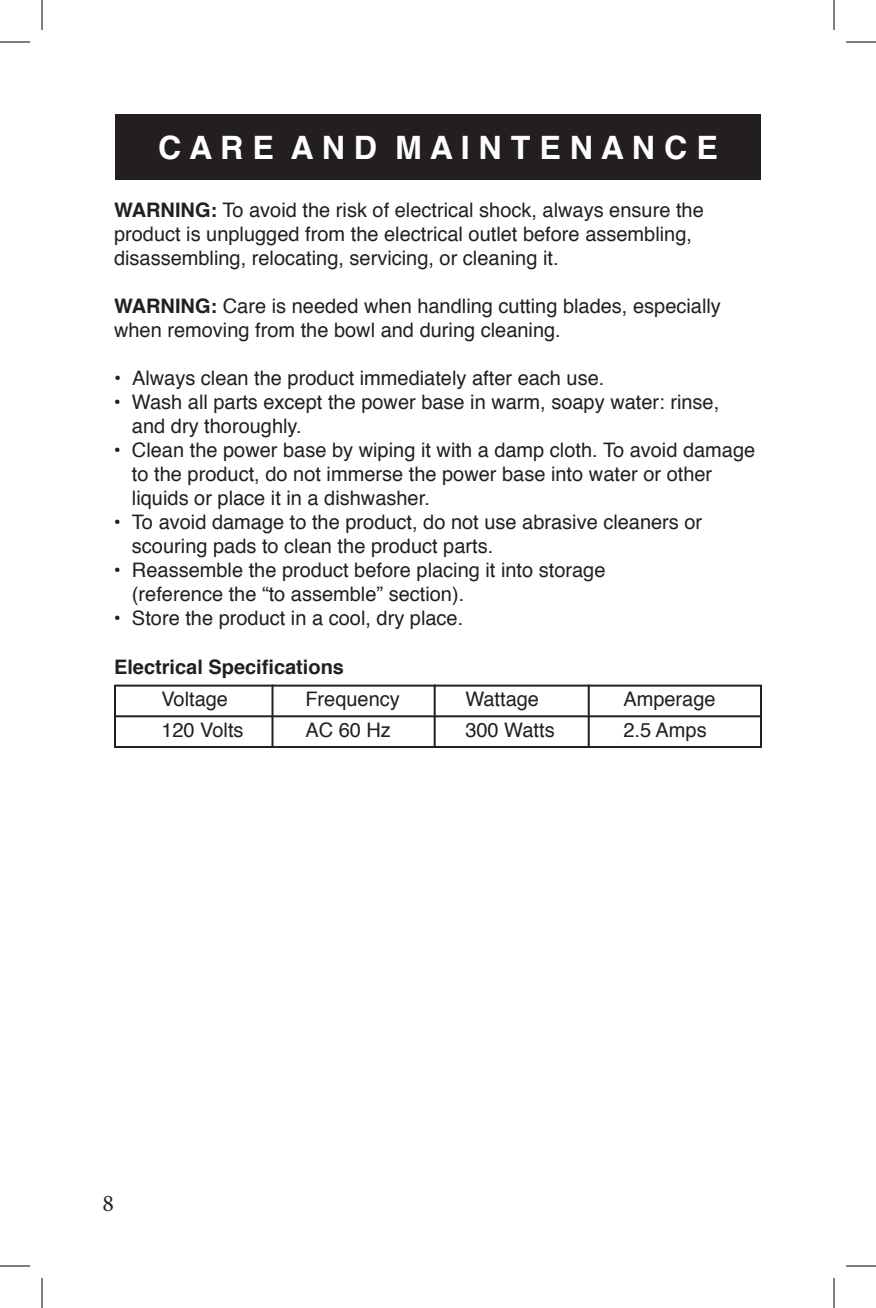
<style>
.page{position:relative;width:876px;height:1308px;background:#fff}
.page>*{position:absolute;margin:0;border:0;box-sizing:border-box;transform-origin:0 0}
.t1{font:700 32.2px "Helvetica";color:#fff}
.t2{font:24px "Minion Pro";color:#231f20}
.t3{font:20px/24px "Helvetica";color:#231f20}
.t4{font:700 20px "Helvetica";color:#231f20}
.s1{font-weight:700}
</style>
<div class="page">
<div style="left:114px;top:685px;width:648px;height:63px;border:2px solid #231f20"></div>
<hr style="left:115px;top:715px;width:646px;height:2px;background:#231f20">
<hr style="left:272px;top:685px;width:2px;height:62px;background:#231f20">
<hr style="left:434px;top:685px;width:2px;height:62px;background:#231f20">
<hr style="left:588px;top:685px;width:2px;height:62px;background:#231f20">
<div style="left:115px;top:114px;width:646px;height:66px;background:#231f20"></div>
<hr style="left:0;top:42px;width:30px;height:1px;background:#000">
<hr style="left:846px;top:42px;width:30px;height:1px;background:#000">
<hr style="left:0;top:1266px;width:30px;height:1px;background:#000">
<hr style="left:846px;top:1266px;width:30px;height:1px;background:#000">
<hr style="left:42px;top:0;width:1px;height:30px;background:#000">
<hr style="left:42px;top:1278px;width:1px;height:30px;background:#000">
<hr style="left:834px;top:0;width:1px;height:30px;background:#000">
<hr style="left:834px;top:1278px;width:1px;height:30px;background:#000">
<h1 class="t1" style="left:158px;top:121px;width:561px">C A R E A N D M A I N T E N A N C E</h1>
<p class="t3" style="left:114px;top:199px;width:591px"><span class="s1">WARNING:</span> To avoid the risk of electrical shock, always ensure the product is unplugged from the electrical outlet before assembling, disassembling, relocating, servicing, or cleaning it.</p>
<p class="t3" style="left:114px;top:295px;width:608px"><span class="s1">WARNING:</span> Care is needed when handling cutting blades, especially when removing from the bowl and during cleaning.</p>
<p class="t3" style="left:114px;top:367px;width:492px">• Always clean the product immediately after each use.</p>
<p class="t3" style="left:132px;top:391px;width:589px;text-indent:-18px">• Wash all parts except the power base in warm, soapy water: rinse, and dry thoroughly.</p>
<p class="t3" style="left:132px;top:439px;width:625px;text-indent:-18px">• Clean the power base by wiping it with a damp cloth. To avoid damage to the product, do not immerse the power base into water or other liquids or place it in a dishwasher.</p>
<p class="t3" style="left:132px;top:511px;width:572px;text-indent:-18px">• To avoid damage to the product, do not use abrasive cleaners or scouring pads to clean the product parts.</p>
<p class="t3" style="left:132px;top:559px;width:475px;text-indent:-18px">• Reassemble the product before placing it into storage (reference the “to assemble” section).</p>
<p class="t3" style="left:114px;top:607px;width:351px">• Store the product in a cool, dry place.</p>
<p class="t4" style="left:114px;top:651px;width:232px">Electrical Specifications</p>
<p class="t3" style="left:161px;top:688px;width:68px">Voltage</p>
<p class="t3" style="left:305px;top:688px;width:96px">Frequency</p>
<p class="t3" style="left:465px;top:688px;width:75px">Wattage</p>
<p class="t3" style="left:623px;top:688px;width:94px">Amperage</p>
<p class="t3" style="left:161px;top:718px;width:84px">120 Volts</p>
<p class="t3" style="left:305px;top:718px;width:87px">AC 60 Hz</p>
<p class="t3" style="left:465px;top:718px;width:91px">300 Watts</p>
<p class="t3" style="left:623px;top:718px;width:85px">2.5 Amps</p>
<p class="t2" style="left:102px;top:1188px;width:13px">8</p>
</div>
